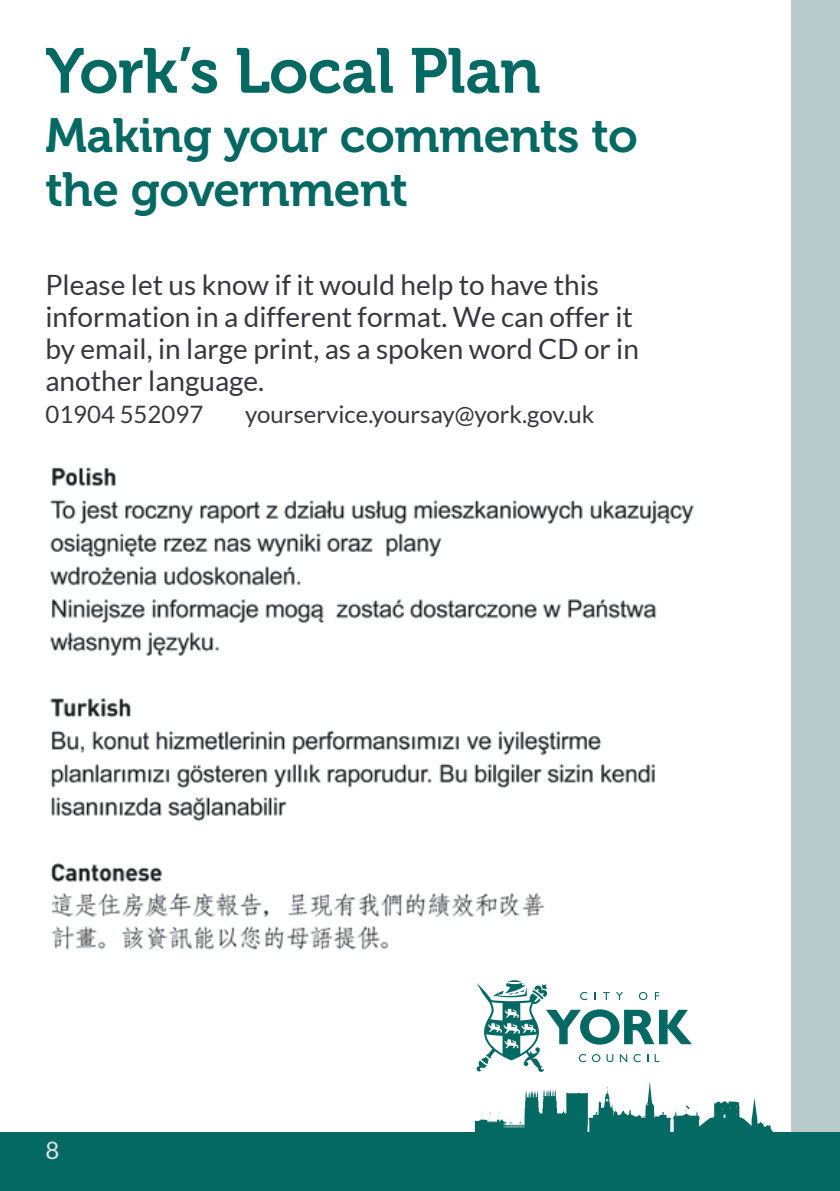
<style>
.page{position:relative;width:840px;height:1191px;background:#fff}
.page>*{position:absolute;margin:0;border:0;box-sizing:border-box;transform-origin:0 0}
.Heading_style{font:63.2px "Museo 700";letter-spacing:-.01em;color:#056963}
.Heading_style-2{font:47.8px/54px "Museo 700";letter-spacing:-.01em;color:#056963}
.Body_text{font:28px/32px "Lato";color:#393640}
.Body_text-2{font:24px "Lato";color:#393640}
.t1{font:24px "Lato";color:#dee5e5}
</style>
<div class="page">
<div style="left:791px;top:0;width:48px;height:1140px;background:#b9caca"></div>
<svg style="left:474px;top:1082px;width:299px;height:50px"></svg>
<div style="left:0;top:1132px;width:839px;height:59px;background:#056963"></div>
<img style="left:50px;top:467px;width:644px;height:483px">
<svg style="left:476px;top:980px;width:215px;height:91px"></svg>
<p class="Heading_style" style="left:45px;top:36px;width:496px">York’s Local Plan</p>
<p class="Heading_style-2" style="left:45px;top:109px;width:593px">Making your comments to the government</p>
<p class="Body_text" style="left:45px;top:268px;width:595px">Please let us know if it would help to have this information in a different format. We can offer it by email, in large print, as a spoken word CD or in another language.</p>
<p class="Body_text-2" style="left:45px;top:401px;width:159px">01904 552097</p>
<p class="Body_text-2" style="left:245px;top:401px;width:350px">yourservice.yoursay@york.gov.uk</p>
<p class="t1" style="left:45px;top:1137px;width:15px">8</p>
</div>
